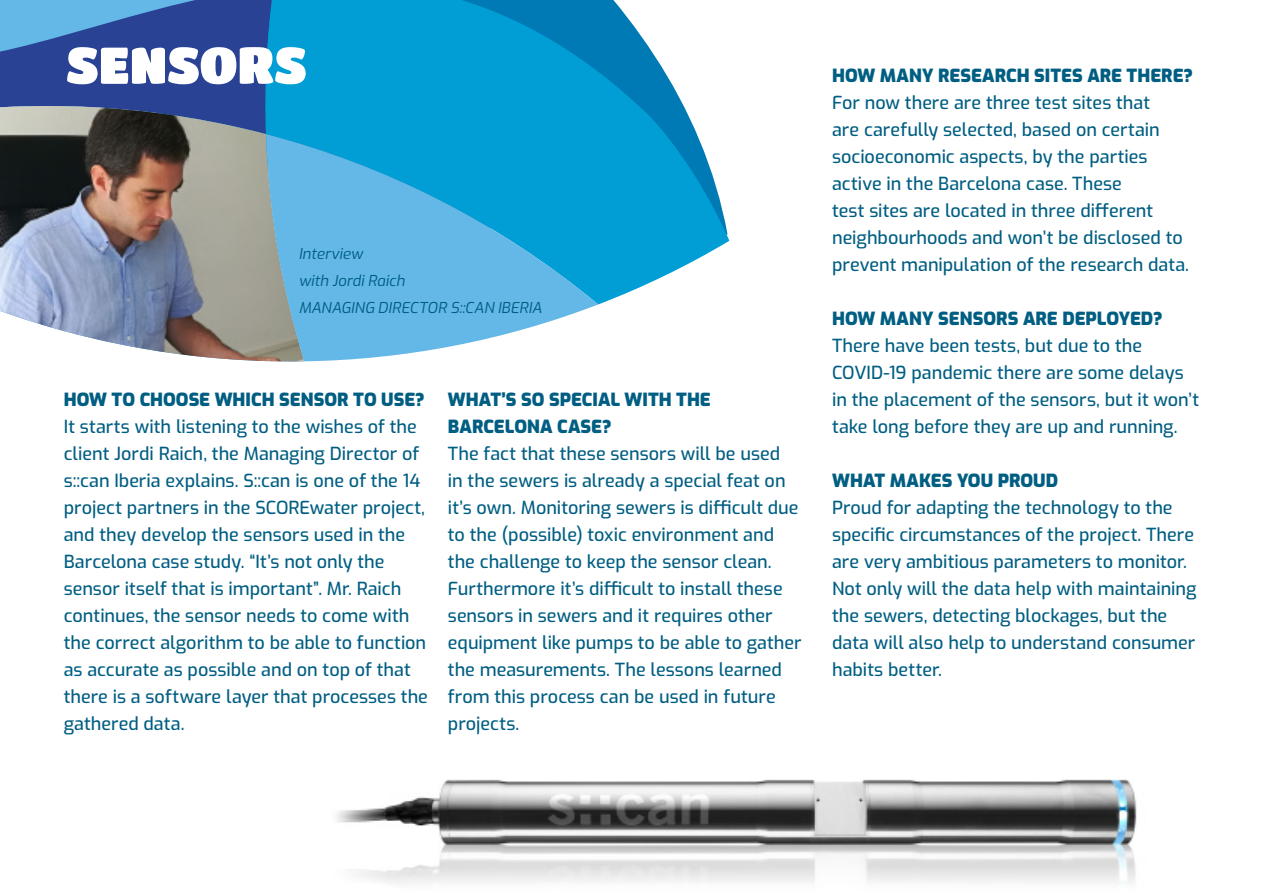
<style>
.page{position:relative;width:1263px;height:893px;background:#fff}
.page>*{position:absolute;margin:0;border:0;box-sizing:border-box;transform-origin:0 0}
.t1{font:51px "Titan One";color:#fff}
.t2{font:500 18px/27px "Exo";color:#005e82}
.t3{font:900 18px/27px "Exo";color:#005e82}
.t4{font:italic 15px/27px "Exo";letter-spacing:.005em;color:#005e82}
</style>
<div class="page">
<svg style="left:0;top:0;width:264px;height:100px;background:#3459a4"></svg>
<svg style="left:264px;top:0;width:465px;height:304px;fill:#009ed4"></svg>
<svg style="left:0;top:100px;width:304px;height:6px;background:#234d9c"></svg>
<img style="left:0;top:106px;width:304px;height:256px">
<svg style="left:266px;top:134px;width:332px;height:227px;background:#52b3df"></svg>
<img style="left:337px;top:779px;width:800px;height:105px">
<h1 class="t1" style="left:66px;top:34px;width:243px">SENSORS</h1>
<p class="t4" style="left:299px;top:239px;width:245px">Interview<br>with Jordi Raich<br>MANAGING DIRECTOR S::CAN IBERIA</p>
<p class="t3" style="left:64px;top:385px;width:362px">HOW TO CHOOSE WHICH SENSOR TO USE?</p>
<p class="t2" style="left:64px;top:412px;width:366px">It starts with listening to the wishes of the client Jordi Raich, the Managing Director of s::can Iberia explains. S::can is one of the 14 project partners in the SCOREwater project, and they develop the sensors used in the Barcelona case study. “It’s not only the sensor itself that is important”. Mr. Raich continues, the sensor needs to come with the correct algorithm to be able to function as accurate as possible and on top of that there is a software layer that processes the gathered data.</p>
<p class="t3" style="left:448px;top:385px;width:264px">WHAT’S SO SPECIAL WITH THE<br>BARCELONA CASE?</p>
<p class="t2" style="left:448px;top:439px;width:355px">The fact that these sensors will be used<br>in the sewers is already a special feat on it’s own. Monitoring sewers is difficult due to the (possible) toxic environment and the challenge to keep the sensor clean.<br>Furthermore it’s difficult to install these sensors in sewers and it requires other equipment like pumps to be able to gather the measurements. The lessons learned from this process can be used in future projects.</p>
<p class="t3" style="left:832px;top:61px;width:362px">HOW MANY RESEARCH SITES ARE THERE?</p>
<p class="t2" style="left:832px;top:88px;width:358px">For now there are three test sites that<br>are carefully selected, based on certain socioeconomic aspects, by the parties active in the Barcelona case. These<br>test sites are located in three different neighbourhoods and won’t be disclosed to prevent manipulation of the research data.</p>
<p class="t3" style="left:832px;top:304px;width:332px">HOW MANY SENSORS ARE DEPLOYED?</p>
<p class="t2" style="left:832px;top:331px;width:369px">There have been tests, but due to the COVID-19 pandemic there are some delays in the placement of the sensors, but it won’t take long before they are up and running.</p>
<p class="t3" style="left:832px;top:466px;width:228px">WHAT MAKES YOU PROUD</p>
<p class="t2" style="left:832px;top:493px;width:366px">Proud for adapting the technology to the specific circumstances of the project. There are very ambitious parameters to monitor.<br>Not only will the data help with maintaining the sewers, detecting blockages, but the data will also help to understand consumer habits better.</p>
</div>
